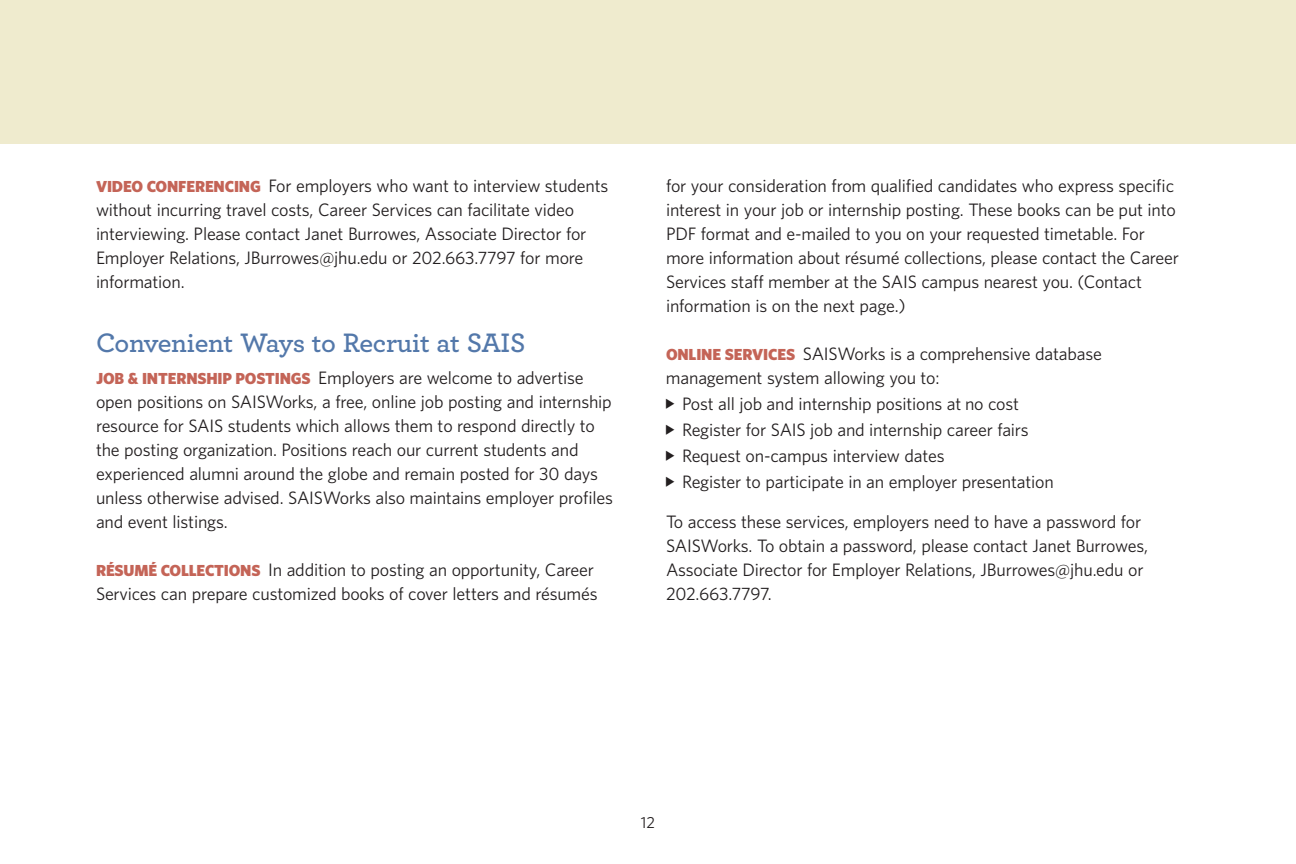
<style>
.page{position:relative;width:1296px;height:864px;background:#fff}
.page>*{position:absolute;margin:0;border:0;box-sizing:border-box;transform-origin:0 0}
.subhead_for_recruiti{font:600 28px "Archer";letter-spacing:-.015em;color:#5378aa}
.Body_for_recruiting{font:18px/24px "Whitney";letter-spacing:-.01em;color:#231f20}
.body{font:18px/24px "Whitney";letter-spacing:-.01em;color:#231f20}
.t1{font:16px "Whitney";color:#231f20}
.s1{font-weight:900;font-size:16px;color:#c46457}
</style>
<div class="page">
<div style="left:0;top:0;width:1296px;height:144px;background:#efebce"></div>
<p class="Body_for_recruiting" style="left:96px;top:173px;width:514px"><span class="s1">VIDEO CONFERENCING</span> For employers who want to interview students without incurring travel costs, Career Services can facilitate video interviewing. Please contact Janet Burrowes, Associate Director for Employer Relations, JBurrowes@jhu.edu or 202.663.7797 for more information.</p>
<p class="subhead_for_recruiti" style="left:96px;top:322px;width:431px">Convenient Ways to Recruit at SAIS</p>
<p class="Body_for_recruiting" style="left:96px;top:365px;width:519px"><span class="s1">JOB &amp; INTERNSHIP POSTINGS</span> Employers are welcome to advertise open positions on SAISWorks, a free, online job posting and internship resource for SAIS students which allows them to respond directly to the posting organization. Positions reach our current students and experienced alumni around the globe and remain posted for 30 days unless otherwise advised. SAISWorks also maintains employer profiles and event listings.</p>
<p class="Body_for_recruiting" style="left:96px;top:557px;width:503px"><span class="s1">RÉSUMÉ COLLECTIONS</span> In addition to posting an opportunity, Career<br>Services can prepare customized books of cover letters and résumés</p>
<p class="Body_for_recruiting" style="left:666px;top:173px;width:515px">for your consideration from qualified candidates who express specific interest in your job or internship posting. These books can be put into PDF format and e-mailed to you on your requested timetable. For more information about résumé collections, please contact the Career Services staff member at the SAIS campus nearest you. (Contact information is on the next page.)</p>
<p class="Body_for_recruiting" style="left:666px;top:341px;width:438px"><span class="s1">ONLINE SERVICES</span> SAISWorks is a comprehensive database management system allowing you to:</p>
<p class="Body_for_recruiting" style="left:682px;top:391px;width:339px">Post all job and internship positions at no cost</p>
<p class="Body_for_recruiting" style="left:682px;top:417px;width:348px">Register for SAIS job and internship career fairs</p>
<p class="Body_for_recruiting" style="left:682px;top:443px;width:264px">Request on-campus interview dates</p>
<p class="Body_for_recruiting" style="left:682px;top:469px;width:373px">Register to participate in an employer presentation</p>
<p class="body" style="left:666px;top:509px;width:484px">To access these services, employers need to have a password for SAISWorks. To obtain a password, please contact Janet Burrowes, Associate Director for Employer Relations, JBurrowes@jhu.edu or 202.663.7797.</p>
<p class="t1" style="left:641px;top:812px;width:16px">12</p>
</div>
